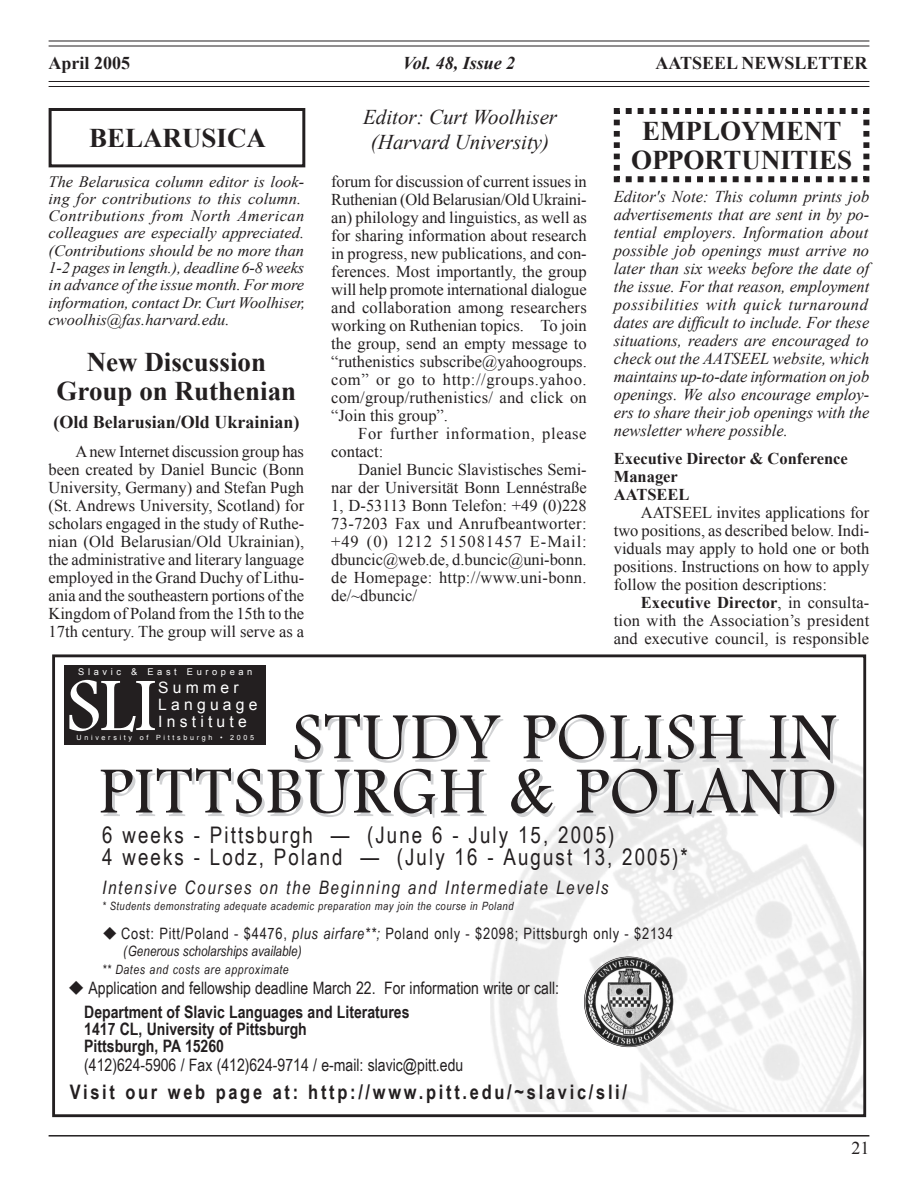
<style>
.page{position:relative;width:918px;height:1188px;background:#fff}
.page>*{position:absolute;margin:0;border:0;box-sizing:border-box;transform-origin:0 0}
.t1{font:78.6px "Footlight MT Light";color:#fff}
.t2{font:68.55px/54.3px "Footlight MT Light";letter-spacing:.03em;color:#231f20;text-align:right}
.t3{font:700 27px/28.5px "Times New Roman";color:#231f20;text-align:center}
.t4{font:22.8px/21.5px "Arial Narrow";letter-spacing:.09em;color:#231f20}
.t5{font:italic 21px/25.2px "Times New Roman";color:#231f20;text-align:center}
.t6{font:700 19.95px "Arial Narrow";letter-spacing:.135em;color:#231f20}
.t7{font:italic 18.6px "Arial Narrow";letter-spacing:.09em;color:#231f20}
.t8{font:700 18px "Times New Roman";color:#231f20}
.t9{font:italic 700 18px "Times New Roman";color:#231f20}
.t10{font:18px "Times New Roman";color:#231f20}
.t11{font:17.1px "Arial Narrow";color:#231f20}
.t12{font:700 17.1px/17.1px "Arial Narrow";color:#231f20}
.t13{font:16.5px/18px "Times New Roman";color:#231f20;text-align:justify}
.t14{font:italic 16.5px/18px "Times New Roman";color:#231f20;text-align:justify}
.t15{font:700 16.5px/18px "Times New Roman";color:#231f20}
.t16{font:16.5px/18px "Times New Roman";letter-spacing:.04em;color:#231f20}
.t17{font:italic 15.9px/17.2px "Times New Roman";color:#231f20}
.t18{font:15.75px "Arial Narrow";letter-spacing:.045em;color:#231f20}
.t19{font:15.75px/17.1px "Arial";letter-spacing:.265em;color:#fff}
.t20{font:italic 14.25px "Arial Narrow";color:#231f20}
.t21{font:italic 12.9px "Arial Narrow";letter-spacing:.045em;color:#231f20}
.t22{font:italic 11.4px "Arial Narrow";letter-spacing:.045em;color:#231f20}
.t23{font:9.3px "Arial";letter-spacing:.39em;color:#fff}
.t24{font:7.2px "Arial";letter-spacing:.38em;color:#fff}
.s1{font-weight:700}
.s2{font-style:italic}
</style>
<div class="page">
<hr style="left:49px;top:40px;width:820px;height:1px;background:#231f20">
<hr style="left:49px;top:46px;width:820px;height:1px;background:#231f20">
<hr style="left:49px;top:81px;width:820px;height:1px;background:#231f20">
<hr style="left:49px;top:86px;width:820px;height:1px;background:#231f20">
<hr style="left:49px;top:1135px;width:820px;height:2px;background:#231f20">
<img style="left:491px;top:739px;width:371px;height:372px">
<div style="left:52px;top:654px;width:814px;height:463px;border:3px solid #231f20"></div>
<div style="left:64px;top:665px;width:201px;height:79px;background:#231f20"></div>
<img style="left:584px;top:957px;width:89px;height:90px;border-radius:50%">
<div style="left:49px;top:108px;width:256px;height:59px;border:3px solid #231f20"></div>
<svg style="left:613px;top:108px;width:257px;height:75px"></svg>
<p class="t8" style="left:49px;top:53px;width:83px">April 2005</p>
<p class="t9" style="left:403px;top:53px;width:114px">Vol. 48, Issue 2</p>
<p class="t8" style="left:655px;top:53px;width:214px">AATSEEL NEWSLETTER</p>
<h3 class="t3" style="left:89px;top:123px;width:178px">BELARUSICA</h3>
<p class="t17" style="left:49px;top:172px;width:258px">The Belarusica column editor is look&shy;ing for contributions to this column.<br>Contributions from North American colleagues are especially appreciated. (Contributions should be no more than 1-2 pages in length.), deadline 6-8 weeks in advance of the issue month. For more information, contact Dr. Curt Woolhiser, cwoolhis@fas.harvard.edu.</p>
<h3 class="t3" style="left:57px;top:348px;width:241px">New Discussion<br>Group on Ruthenian</h3>
<p class="t8" style="left:53px;top:412px;width:248px">(Old Belarusian/Old Ukrainian)</p>
<p class="t13" style="left:49px;top:442px;width:257px;text-indent:27px">A new Internet discussion group has been created by Daniel Buncic (Bonn University, Germany) and Stefan Pugh (St. Andrews University, Scotland) for scholars engaged in the study of Ruthe&shy;nian (Old Belarusian/Old Ukrainian), the administrative and literary language employed in the Grand Duchy of Lithu&shy;ania and the southeastern portions of the Kingdom of Poland from the 15th to the 17th century. The group will serve as a</p>
<p class="t5" style="left:363px;top:104px;width:196px">Editor: Curt Woolhiser (Harvard University)</p>
<p class="t13" style="left:331px;top:172px;width:257px">forum for discussion of current issues in Ruthenian (Old Belarusian/Old Ukraini&shy;an) philology and linguistics, as well as for sharing information about research in progress, new publications, and con&shy;ferences. Most importantly, the group will help promote international dialogue and collaboration among researchers working on Ruthenian topics. To join the group, send an empty message to “ruthenistics subscribe@yahoogroups. com” or go to http://groups.yahoo. com/group/ruthenistics/ and click on “Join this group”.</p>
<p class="t16" style="left:331px;top:424px;width:257px;text-indent:27px">For further information, please contact:</p>
<p class="t13" style="left:331px;top:460px;width:257px;text-indent:27px">Daniel Buncic Slavistisches Semi&shy;nar der Universität Bonn Lennéstraße 1, D-53113 Bonn Telefon: +49 (0)228<br>73-7203 Fax und Anrufbeantworter: +49 (0) 1212 515081457 E-Mail: dbuncic@web.de, d.buncic@uni-bonn. de Homepage: http://www.uni-bonn. de/~dbuncic/</p>
<h3 class="t3" style="left:631px;top:117px;width:223px">EMPLOYMENT<br>OPPORTUNITIES</h3>
<p class="t14" style="left:614px;top:188px;width:257px">Editor's Note: This column prints job advertisements that are sent in by po&shy;tential employers. Information about possible job openings must arrive no later than six weeks before the date of the issue. For that reason, employment possibilities with quick turnaround dates are difficult to include. For these situations, readers are encouraged to check out the AATSEEL website, which maintains up-to-date information on job openings. We also encourage employ&shy;ers to share their job openings with the newsletter where possible.</p>
<p class="t15" style="left:614px;top:450px;width:236px">Executive Director &amp; Conference<br>Manager<br>AATSEEL</p>
<p class="t13" style="left:614px;top:504px;width:257px;text-indent:27px">AATSEEL invites applications for two positions, as described below. Indi&shy;viduals may apply to hold one or both positions. Instructions on how to apply follow the position descriptions:</p>
<p class="t13" style="left:614px;top:594px;width:257px;text-indent:27px"><span class="s1">Executive Director</span>, in consulta&shy;tion with the Association’s president and executive council, is responsible</p>
<p class="t23" style="left:78px;top:666px;width:176px">Slavic &amp; East European</p>
<h1 class="t1" style="left:66px;top:658px;width:93px">SLI</h1>
<p class="t19" style="left:158px;top:679px;width:101px">Summer<br>Language<br>Institute</p>
<h2 class="t2" style="left:99px;top:708px;width:739px">STUDY POLISH IN<br>PITTSBURGH &amp; POLAND</h2>
<p class="t24" style="left:77px;top:733px;width:179px">University of Pittsburgh • 2005</p>
<h3 class="t4" style="left:102px;top:824px;width:587px">6 weeks - Pittsburgh — (June 6 - July 15, 2005)<br>4 weeks - Lodz, Poland — (July 16 - August 13, 2005)*</h3>
<p class="t7" style="left:102px;top:875px;width:508px">Intensive Courses on the Beginning and Intermediate Levels</p>
<p class="t22" style="left:102px;top:898px;width:413px">* Students demonstrating adequate academic preparation may join the course in Poland</p>
<p class="t18" style="left:121px;top:922px;width:553px">Cost: Pitt/Poland - $4476, <span class="s2">plus airfare**;</span> Poland only - $2098; Pittsburgh only - $2134</p>
<p class="t20" style="left:123px;top:941px;width:180px">(Generous scholarships available)</p>
<p class="t21" style="left:102px;top:960px;width:188px">** Dates and costs are approximate</p>
<p class="t11" style="left:89px;top:975px;width:472px">Application and fellowship deadline March 22. For information write or call:</p>
<p class="t12" style="left:84px;top:1002px;width:327px">Department of Slavic Languages and Literatures<br>1417 CL, University of Pittsburgh<br>Pittsburgh, PA 15260</p>
<p class="t11" style="left:84px;top:1052px;width:381px">(412)624-5906 / Fax (412)624-9714 / e-mail: slavic@pitt.edu</p>
<p class="t6" style="left:70px;top:1077px;width:559px">Visit our web page at: http://www.pitt.edu/~slavic/sli/</p>
<p class="t10" style="left:851px;top:1137px;width:19px">21</p>
</div>
